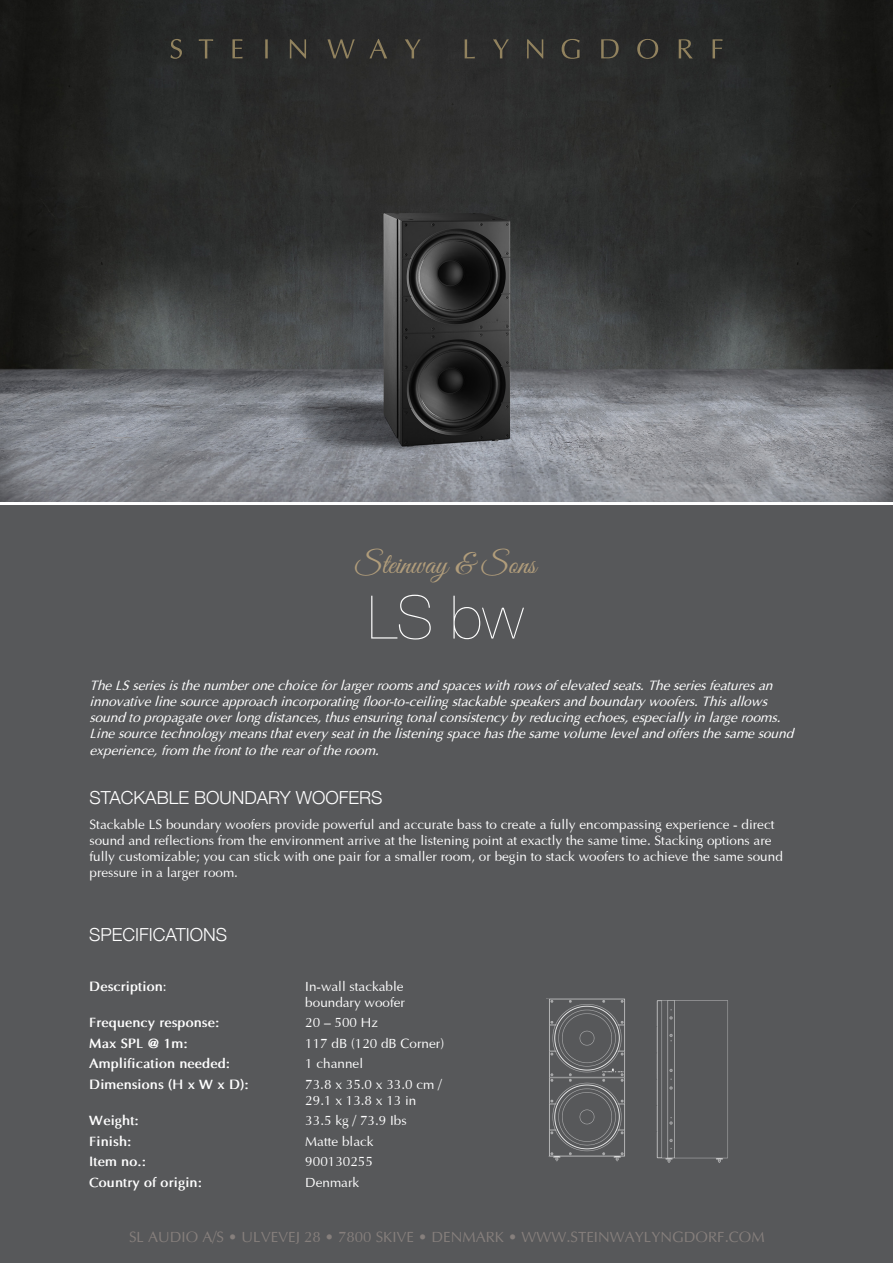
<style>
.page{position:relative;width:893px;height:1263px;background:#fff}
.page>*{position:absolute;margin:0;border:0;box-sizing:border-box;transform-origin:0 0}
.Headline{font:200 60px "Helvetica Neue";color:#fff}
.Headline-2{font:30px "Great Vibes";color:#b19d7b}
.Underoverskrift{font:300 18px "Helvetica Neue";color:#fff}
.t1{font:15px "Optima";color:#867f7c}
.Brødtekst{font:13.5px/16.2px "Optima";color:#fff}
.Brødtekst-2{font:italic 13.5px/16.2px "Optima";color:#fff}
.Brødtekst-3{font:700 13.5px "Optima";color:#fff}
.s1{font-weight:400}
</style>
<div class="page">
<div style="left:0;top:506px;width:893px;height:757px;background:#57585a"></div>
<img style="left:0;top:0;width:893px;height:502px">
<svg style="left:170px;top:39px;width:12px;height:20px"></svg>
<svg style="left:199px;top:39px;width:14px;height:20px"></svg>
<svg style="left:232px;top:39px;width:11px;height:19px"></svg>
<svg style="left:265px;top:39px;width:3px;height:19px"></svg>
<svg style="left:290px;top:39px;width:16px;height:19px"></svg>
<svg style="left:327px;top:39px;width:28px;height:19px"></svg>
<svg style="left:369px;top:39px;width:18px;height:19px"></svg>
<svg style="left:405px;top:39px;width:16px;height:19px"></svg>
<svg style="left:465px;top:39px;width:10px;height:19px"></svg>
<svg style="left:493px;top:39px;width:16px;height:19px"></svg>
<svg style="left:527px;top:39px;width:16px;height:19px"></svg>
<svg style="left:562px;top:39px;width:18px;height:20px"></svg>
<svg style="left:601px;top:39px;width:18px;height:19px"></svg>
<svg style="left:637px;top:39px;width:21px;height:20px"></svg>
<svg style="left:679px;top:39px;width:14px;height:19px"></svg>
<svg style="left:713px;top:39px;width:9px;height:19px"></svg>
<img style="left:656px;top:1000px;width:72px;height:163px">
<img style="left:547px;top:998px;width:78px;height:164px">
<p class="Headline-2" style="left:355px;top:547px;width:182px">Steinway &amp; Sons</p>
<p class="Headline" style="left:368px;top:583px;width:157px">LS bw</p>
<p class="Brødtekst-2" style="left:90px;top:677px;width:705px">The LS series is the number one choice for larger rooms and spaces with rows of elevated seats. The series features an innovative line source approach incorporating floor-to-ceiling stackable speakers and boundary woofers. This allows sound to propagate over long distances, thus ensuring tonal consistency by reducing echoes, especially in large rooms.<br>Line source technology means that every seat in the listening space has the same volume level and offers the same sound experience, from the front to the rear of the room.</p>
<p class="Underoverskrift" style="left:90px;top:787px;width:294px">STACKABLE BOUNDARY WOOFERS</p>
<p class="Brødtekst" style="left:90px;top:815px;width:695px">Stackable LS boundary woofers provide powerful and accurate bass to create a fully encompassing experience - direct sound and reflections from the environment arrive at the listening point at exactly the same time. Stacking options are fully customizable; you can stick with one pair for a smaller room, or begin to stack woofers to achieve the same sound pressure in a larger room.</p>
<p class="Underoverskrift" style="left:89px;top:924px;width:139px">SPECIFICATIONS</p>
<p class="Brødtekst-3" style="left:89px;top:978px;width:79px">Description<span class="s1">:</span></p>
<p class="Brødtekst" style="left:305px;top:977px;width:101px">In-wall stackable boundary woofer</p>
<p class="Brødtekst-3" style="left:89px;top:1014px;width:131px">Frequency response:</p>
<p class="Brødtekst" style="left:305px;top:1014px;width:74px">20 – 500 Hz</p>
<p class="Brødtekst-3" style="left:89px;top:1035px;width:100px">Max SPL @ 1m:</p>
<p class="Brødtekst" style="left:305px;top:1034px;width:140px">117 dB (120 dB Corner)</p>
<p class="Brødtekst-3" style="left:89px;top:1055px;width:142px">Amplification needed:</p>
<p class="Brødtekst" style="left:305px;top:1055px;width:59px">1 channel</p>
<p class="Brødtekst-3" style="left:89px;top:1076px;width:161px">Dimensions (H x W x D):</p>
<p class="Brødtekst" style="left:305px;top:1075px;width:138px">73.8 x 35.0 x 33.0 cm /<br>29.1 x 13.8 x 13 in</p>
<p class="Brødtekst-3" style="left:89px;top:1112px;width:51px">Weight:</p>
<p class="Brødtekst" style="left:305px;top:1112px;width:103px">33.5 kg / 73.9 Ibs</p>
<p class="Brødtekst-3" style="left:89px;top:1133px;width:44px">Finish:</p>
<p class="Brødtekst" style="left:305px;top:1132px;width:70px">Matte black</p>
<p class="Brødtekst-3" style="left:89px;top:1153px;width:58px">Item no.:</p>
<p class="Brødtekst" style="left:305px;top:1153px;width:69px">900130255</p>
<p class="Brødtekst-3" style="left:89px;top:1174px;width:114px">Country of origin:</p>
<p class="Brødtekst" style="left:305px;top:1173px;width:55px">Denmark</p>
<p class="t1" style="left:129px;top:1225px;width:637px">SL AUDIO A/S • ULVEVEJ 28 • 7800 SKIVE • DENMARK • WWW.STEINWAYLYNGDORF.COM</p>
</div>
